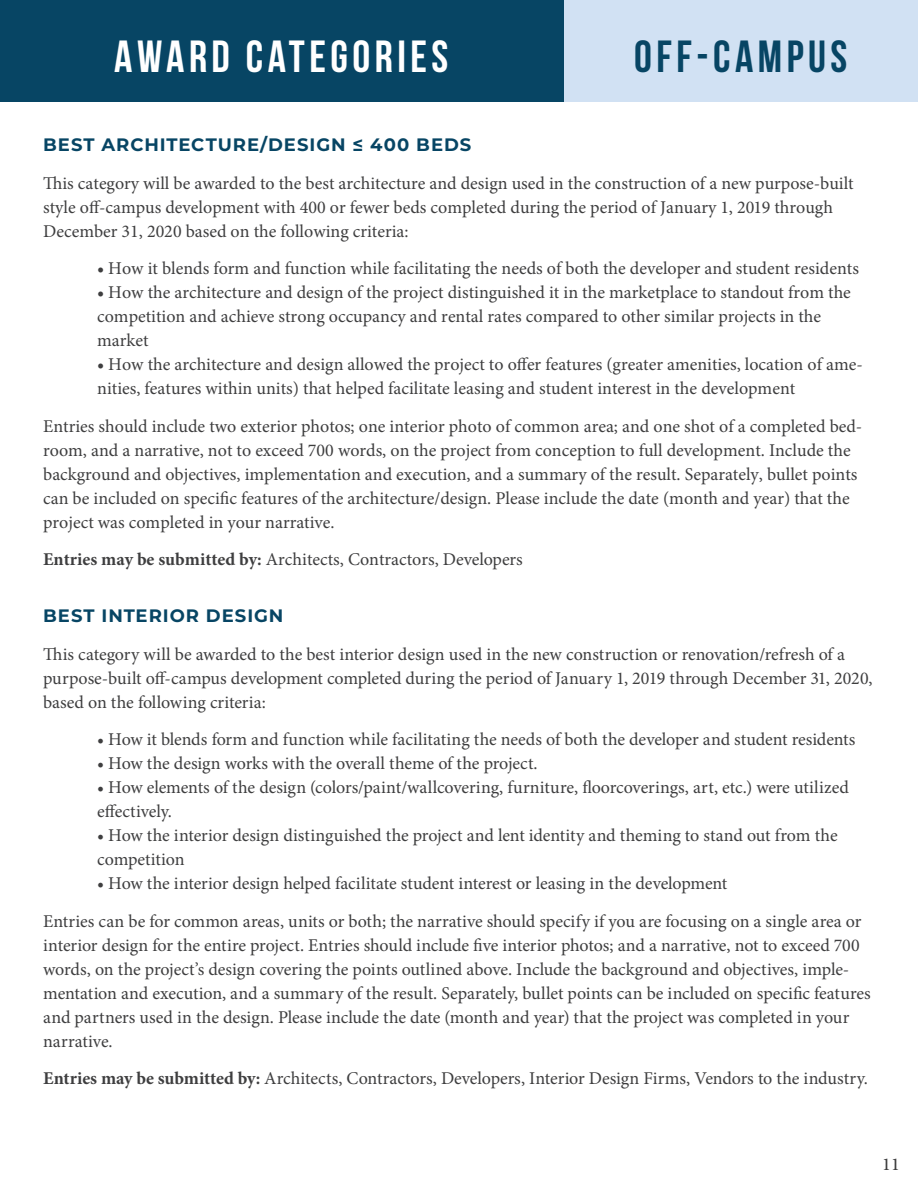
<style>
.page{position:relative;width:918px;height:1188px;background:#fff}
.page>*{position:absolute;margin:0;border:0;box-sizing:border-box;transform-origin:0 0}
.t1{font:700 45px "Bebas Neue";letter-spacing:.1em;color:#fff}
.t2{font:700 45px "Bebas Neue";letter-spacing:.1em;color:#074564}
.t3{font:18px/24px "Minion Pro";color:#3e3e3f}
.t4{font:700 18px "Montserrat";letter-spacing:.05em;color:#074564}
.t5{font:500 18px "Minion Pro";color:#3e3e3f}
.s1{font-weight:700}
</style>
<div class="page">
<div style="left:391px;top:0;width:527px;height:102px;background:#d1e1f3"></div>
<div style="left:0;top:0;width:564px;height:102px;background:#074564"></div>
<p class="t1" style="left:114px;top:31px;width:336px">AWARD CATEGORIES</p>
<p class="t2" style="left:634px;top:31px;width:215px">OFF-CAMPUS</p>
<p class="t4" style="left:43px;top:132px;width:430px">BEST ARCHITECTURE/DESIGN ≤ 400 BEDS</p>
<p class="t3" style="left:43px;top:171px;width:812px">This category will be awarded to the best architecture and design used in the construction of a new purpose-built style off-campus development with 400 or fewer beds completed during the period of January 1, 2019 through<br>December 31, 2020 based on the following criteria:</p>
<p class="t3" style="left:97px;top:257px;width:763px"><span class="s1">•</span> How it blends form and function while facilitating the needs of both the developer and student residents</p>
<p class="t3" style="left:97px;top:281px;width:755px"><span class="s1">•</span> How the architecture and design of the project distinguished it in the marketplace to standout from the competition and achieve strong occupancy and rental rates compared to other similar projects in the market</p>
<p class="t3" style="left:97px;top:353px;width:767px"><span class="s1">•</span> How the architecture and design allowed the project to offer features (greater amenities, location of ame&shy;nities, features within units) that helped facilitate leasing and student interest in the development</p>
<p class="t3" style="left:43px;top:414px;width:821px">Entries should include two exterior photos; one interior photo of common area; and one shot of a completed bed&shy;room, and a narrative, not to exceed 700 words, on the project from conception to full development. Include the background and objectives, implementation and execution, and a summary of the result. Separately, bullet points can be included on specific features of the architecture/design. Please include the date (month and year) that the project was completed in your narrative.</p>
<p class="t3" style="left:43px;top:548px;width:481px"><span class="s1">Entries may be submitted by:</span> Architects, Contractors, Developers</p>
<p class="t4" style="left:43px;top:603px;width:242px">BEST INTERIOR DESIGN</p>
<p class="t3" style="left:43px;top:642px;width:831px">This category will be awarded to the best interior design used in the new construction or renovation/refresh of a purpose-built off-campus development completed during the period of January 1, 2019 through December 31, 2020, based on the following criteria:</p>
<p class="t3" style="left:97px;top:727px;width:760px">• How it blends form and function while facilitating the needs of both the developer and student residents</p>
<p class="t3" style="left:97px;top:751px;width:442px">• How the design works with the overall theme of the project.</p>
<p class="t3" style="left:97px;top:775px;width:753px">• How elements of the design (colors/paint/wallcovering, furniture, floorcoverings, art, etc.) were utilized effectively.</p>
<p class="t3" style="left:97px;top:823px;width:742px">• How the interior design distinguished the project and lent identity and theming to stand out from the competition</p>
<p class="t3" style="left:97px;top:871px;width:632px">• How the interior design helped facilitate student interest or leasing in the development</p>
<p class="t3" style="left:43px;top:909px;width:829px">Entries can be for common areas, units or both; the narrative should specify if you are focusing on a single area or interior design for the entire project. Entries should include five interior photos; and a narrative, not to exceed 700 words, on the project’s design covering the points outlined above. Include the background and objectives, imple&shy;mentation and execution, and a summary of the result. Separately, bullet points can be included on specific features and partners used in the design. Please include the date (month and year) that the project was completed in your narrative.</p>
<p class="t3" style="left:43px;top:1066px;width:826px"><span class="s1">Entries may be submitted by:</span> Architects, Contractors, Developers, Interior Design Firms, Vendors to the industry.</p>
<p class="t5" style="left:882px;top:1152px;width:19px">11</p>
</div>
